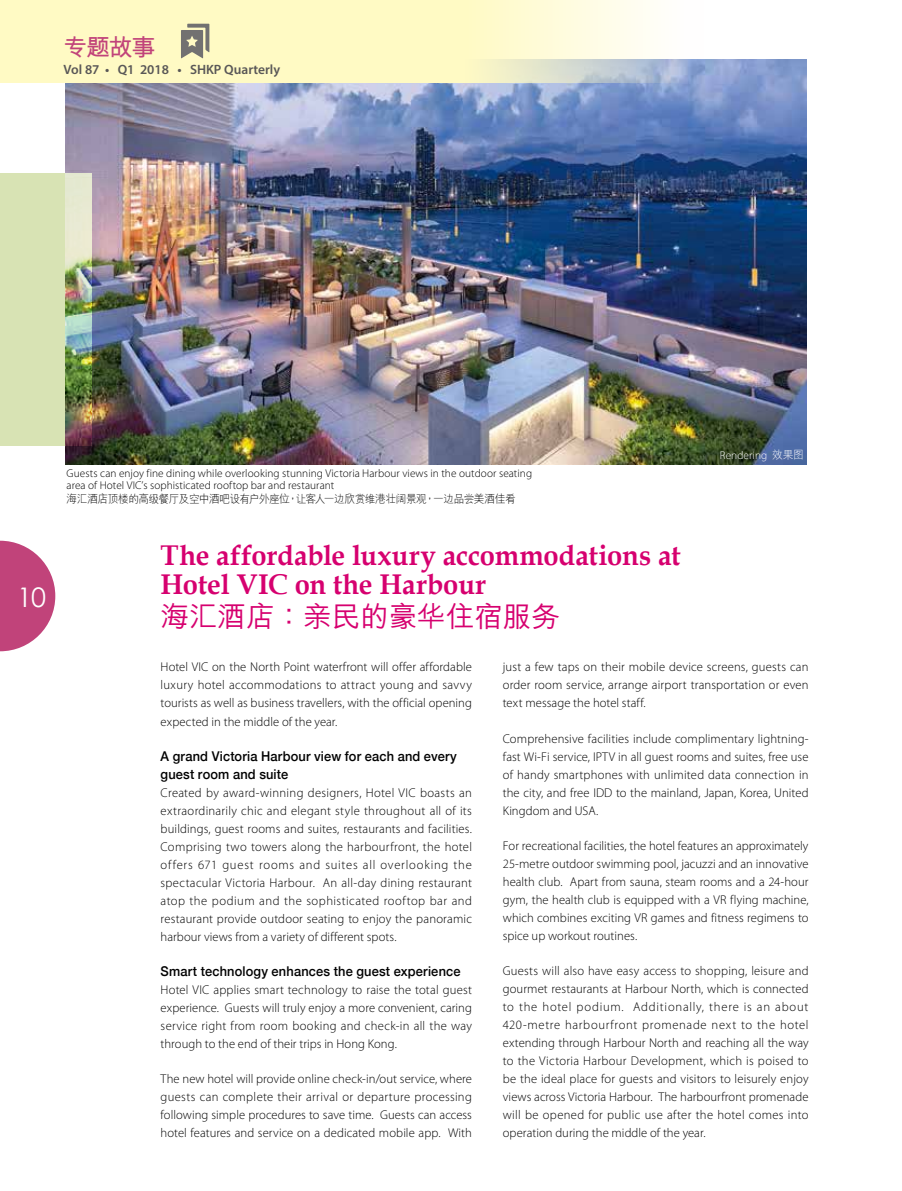
<style>
.page{position:relative;width:902px;height:1191px;background:#fff}
.page>*{position:absolute;margin:0;border:0;box-sizing:border-box;transform-origin:0 0}
.t1{font:700 28.5px/28.5px "Book Antiqua";letter-spacing:-.005em;color:#d6006f;scale:.96 1}
.t2{font:500 28.5px "M Hei HKS";color:#d6006f}
.t3{font:27px "Century Gothic";color:#fff}
.t4{font:700 24px "M Hei HKS";color:#c1437a}
.t5{font:500 13.5px/18px "Helvetica Neue";letter-spacing:.015em;color:#000;scale:.95 1}
.t6{font:600 13.5px "Myriad Pro";color:#595757}
.t7{font:300 12.75px/18px "Myriad Pro";letter-spacing:.005em;color:#000;text-align:justify}
.t8{font:300 11.25px/12px "Myriad Pro";letter-spacing:.01em;color:#000}
.t9{font:300 11.25px "M Hei HKS";letter-spacing:-.045em;color:#000;scale:.95 1}
.t10{font:300 11.25px "Myriad Pro";letter-spacing:.01em;color:#fff}
.s1{font-family:"M Hei HKS"}
</style>
<div class="page">
<img style="left:66px;top:60px;width:740px;height:404px">
<img style="left:0;top:173px;width:91px;height:272px">
<svg style="left:0;top:0;width:703px;height:83px;background:#f9f6cc"></svg>
<svg style="left:0;top:541px;width:55px;height:110px"></svg>
<svg style="left:181px;top:24px;width:28px;height:34px"></svg>
<h3 class="t4" style="left:63px;top:29px;width:94px">專題故事</h3>
<p class="t6" style="left:63px;top:61px;width:218px">Vol 87 • Q1 2018 • SHKP Quarterly</p>
<h2 class="t3" style="left:17px;top:581px;width:30px">10</h2>
<p class="t8" style="left:67px;top:467px;width:467px">Guests can enjoy fine dining while overlooking stunning Victoria Harbour views in the outdoor seating area of Hotel VIC’s sophisticated rooftop bar and restaurant</p>
<p class="t9" style="left:67px;top:490px;width:474px">海匯酒店頂樓的高級餐廳及空中酒吧設有戶外座位，讓客人一邊欣賞維港壯闊景觀，一邊品嘗美酒佳餚</p>
<h1 class="t1" style="left:161px;top:541px;width:543px">The affordable luxury accommodations at<br>Hotel VIC on the Harbour</h1>
<h1 class="t2" style="left:161px;top:596px;width:401px">海匯酒店：親民的豪華住宿服務</h1>
<p class="t10" style="left:719px;top:448px;width:85px">Rendering <span class="s1">效果圖</span></p>
<p class="t7" style="left:161px;top:658px;width:313px">Hotel VIC on the North Point waterfront will offer affordable luxury hotel accommodations to attract young and savvy tourists as well as business travellers, with the official opening expected in the middle of the year.</p>
<p class="t5" style="left:161px;top:746px;width:313px">A grand Victoria Harbour view for each and every guest room and suite</p>
<p class="t7" style="left:161px;top:783px;width:313px">Created by award-winning designers, Hotel VIC boasts an extraordinarily chic and elegant style throughout all of its buildings, guest rooms and suites, restaurants and facilities.<br>Comprising two towers along the harbourfront, the hotel offers 671 guest rooms and suites all overlooking the spectacular Victoria Harbour. An all-day dining restaurant atop the podium and the sophisticated rooftop bar and restaurant provide outdoor seating to enjoy the panoramic harbour views from a variety of different spots.</p>
<p class="t5" style="left:161px;top:961px;width:317px">Smart technology enhances the guest experience</p>
<p class="t7" style="left:161px;top:980px;width:313px">Hotel VIC applies smart technology to raise the total guest experience. Guests will truly enjoy a more convenient, caring service right from room booking and check-in all the way through to the end of their trips in Hong Kong.</p>
<p class="t7" style="left:161px;top:1069px;width:313px">The new hotel will provide online check-in/out service, where guests can complete their arrival or departure processing following simple procedures to save time. Guests can access hotel features and service on a dedicated mobile app. With</p>
<p class="t7" style="left:503px;top:658px;width:307px">just a few taps on their mobile device screens, guests can order room service, arrange airport transportation or even text message the hotel staff.</p>
<p class="t7" style="left:503px;top:729px;width:307px">Comprehensive facilities include complimentary lightning&shy;fast Wi-Fi service, IPTV in all guest rooms and suites, free use of handy smartphones with unlimited data connection in the city, and free IDD to the mainland, Japan, Korea, United Kingdom and USA.</p>
<p class="t7" style="left:503px;top:836px;width:307px">For recreational facilities, the hotel features an approximately 25-metre outdoor swimming pool, jacuzzi and an innovative health club. Apart from sauna, steam rooms and a 24-hour gym, the health club is equipped with a VR flying machine, which combines exciting VR games and fitness regimens to spice up workout routines.</p>
<p class="t7" style="left:503px;top:961px;width:307px">Guests will also have easy access to shopping, leisure and gourmet restaurants at Harbour North, which is connected to the hotel podium. Additionally, there is an about 420-metre harbourfront promenade next to the hotel extending through Harbour North and reaching all the way to the Victoria Harbour Development, which is poised to be the ideal place for guests and visitors to leisurely enjoy views across Victoria Harbour. The harbourfront promenade will be opened for public use after the hotel comes into operation during the middle of the year.</p>
</div>
